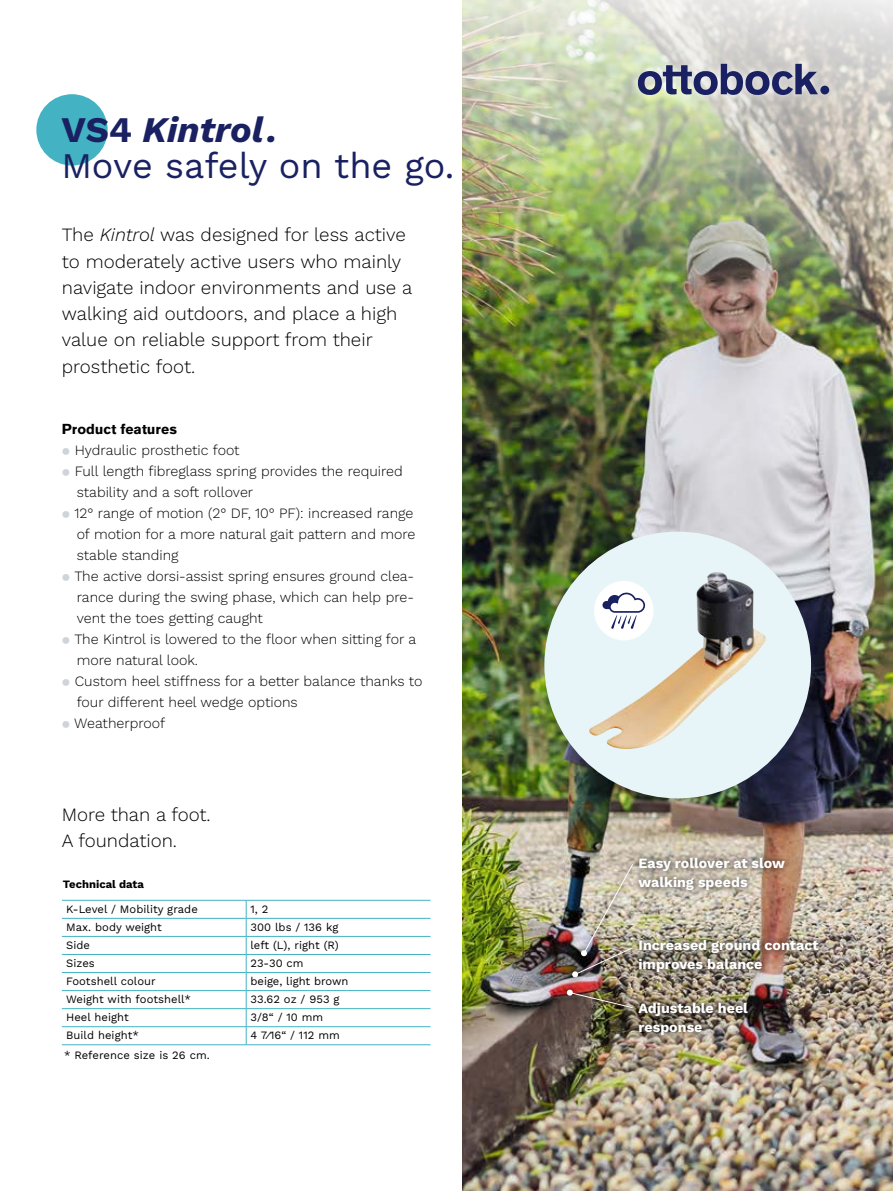
<style>
.page{position:relative;width:893px;height:1191px;background:#fff}
.page>*{position:absolute;margin:0;border:0;box-sizing:border-box;transform-origin:0 0}
.t1{font:36px/36px "Work Sans";color:#1a2162}
.t2{font:300 18.75px/26.2px "Work Sans";color:#000}
.t3{font:300 14.25px "Work Sans";color:#000}
.t4{font:700 14.25px/18.8px "Work Sans";color:#fff}
.t5{font:700 14.25px "OBO Sans";color:#000}
.t6{font:11.25px "Work Sans";letter-spacing:.005em;color:#000}
.t7{font:700 11.25px "Work Sans";color:#000}
.s1{font-weight:700}
.s2{font-weight:700;font-style:italic}
.s3{font-style:italic}
.s4{color:#cfd3db}
</style>
<div class="page">
<img style="left:462px;top:430px;width:431px;height:761px">
<img style="left:462px;top:0;width:431px;height:430px">
<div style="left:544px;top:531px;width:267px;height:267px;background:#e8f5f8;border-radius:50%"></div>
<img style="left:589px;top:572px;width:177px;height:177px">
<img style="left:631px;top:995px;width:124px;height:47px">
<div style="left:631px;top:932px;width:195px;height:47px;background:#000;opacity:.8"></div>
<div style="left:631px;top:850px;width:161px;height:48px;background:#000;opacity:.8"></div>
<div style="left:629px;top:55px;width:209px;height:49px;background:#fff;opacity:.75"></div>
<div style="left:820px;top:86px;width:9px;height:8px;background:#1a2162;border-radius:50%"></div>
<svg style="left:638px;top:64px;width:180px;height:31px;background:#82869f"></svg>
<svg style="left:573px;top:856px;width:68px;height:109px"></svg>
<svg style="left:558px;top:981px;width:82px;height:35px"></svg>
<svg style="left:566px;top:989px;width:67px;height:19px"></svg>
<svg style="left:564px;top:939px;width:76px;height:47px"></svg>
<img style="left:572px;top:863px;width:62px;height:114px">
<div style="left:36px;top:94px;width:72px;height:71px;background:#43b2c2;border-radius:50%"></div>
<div style="left:594px;top:581px;width:59px;height:59px;background:#fff;border-radius:50%"></div>
<hr style="left:62px;top:900px;width:184px;height:1px;background:#43b2c2">
<svg style="left:246px;top:901px;width:1px;height:143px"></svg>
<hr style="left:246px;top:900px;width:185px;height:1px;background:#43b2c2">
<hr style="left:62px;top:918px;width:184px;height:1px;background:#43b2c2">
<hr style="left:246px;top:918px;width:185px;height:1px;background:#43b2c2">
<hr style="left:62px;top:936px;width:184px;height:1px;background:#43b2c2">
<hr style="left:246px;top:936px;width:185px;height:1px;background:#43b2c2">
<hr style="left:62px;top:954px;width:184px;height:1px;background:#43b2c2">
<hr style="left:246px;top:954px;width:185px;height:1px;background:#43b2c2">
<hr style="left:62px;top:972px;width:184px;height:1px;background:#43b2c2">
<hr style="left:246px;top:972px;width:185px;height:1px;background:#43b2c2">
<hr style="left:62px;top:990px;width:184px;height:1px;background:#43b2c2">
<hr style="left:246px;top:990px;width:185px;height:1px;background:#43b2c2">
<hr style="left:62px;top:1008px;width:184px;height:1px;background:#43b2c2">
<hr style="left:246px;top:1008px;width:185px;height:1px;background:#43b2c2">
<hr style="left:62px;top:1026px;width:184px;height:1px;background:#43b2c2">
<hr style="left:246px;top:1026px;width:185px;height:1px;background:#43b2c2">
<hr style="left:62px;top:1044px;width:184px;height:1px;background:#43b2c2">
<hr style="left:246px;top:1044px;width:185px;height:1px;background:#43b2c2">
<svg style="left:602px;top:592px;width:43px;height:37px"></svg>
<h1 class="t1" style="left:61px;top:110px;width:394px"><span class="s1">VS4</span> <span class="s2">Kintrol .<br></span>Move safely on the go.</h1>
<h2 class="t2" style="left:62px;top:221px;width:352px">The <span class="s3">Kintrol</span> was designed for less active to moderately active users who mainly navigate indoor environments and use a walking aid outdoors, and place a high value on reliable support from their prosthetic foot.</h2>
<p class="t5" style="left:62px;top:421px;width:117px">Product features</p>
<p class="t3" style="left:62px;top:439px;width:179px"><span class="s4">⚫</span> Hydraulic prosthetic foot</p>
<p class="t3" style="left:62px;top:460px;width:342px"><span class="s4">⚫</span> Full length fibreglass spring provides the required</p>
<p class="t3" style="left:77px;top:481px;width:178px">stability and a soft rollover</p>
<p class="t3" style="left:62px;top:502px;width:353px"><span class="s4">⚫</span> 12° range of motion (2° DF, 10° PF): increased range</p>
<p class="t3" style="left:77px;top:523px;width:340px">of motion for a more natural gait pattern and more</p>
<p class="t3" style="left:77px;top:544px;width:103px">stable standing</p>
<p class="t3" style="left:62px;top:565px;width:354px"><span class="s4">⚫</span> The active dorsi-assist spring ensures ground clea-</p>
<p class="t3" style="left:77px;top:586px;width:339px">rance during the swing phase, which can help pre-</p>
<p class="t3" style="left:77px;top:607px;width:188px">vent the toes getting caught</p>
<p class="t3" style="left:62px;top:628px;width:356px"><span class="s4">⚫</span> The Kintrol is lowered to the floor when sitting for a</p>
<p class="t3" style="left:77px;top:649px;width:123px">more natural look.</p>
<p class="t3" style="left:62px;top:670px;width:362px"><span class="s4">⚫</span> Custom heel stiffness for a better balance thanks to</p>
<p class="t3" style="left:77px;top:691px;width:222px">four different heel wedge options</p>
<p class="t3" style="left:62px;top:712px;width:105px"><span class="s4">⚫</span> Weatherproof</p>
<h2 class="t2" style="left:62px;top:801px;width:150px">More than a foot.<br>A foundation.</h2>
<p class="t7" style="left:63px;top:876px;width:82px">Technical data</p>
<p class="t6" style="left:66px;top:900px;width:133px">K-Level / Mobility grade</p>
<p class="t6" style="left:250px;top:900px;width:19px">1, 2</p>
<p class="t6" style="left:66px;top:918px;width:97px">Max. body weight</p>
<p class="t6" style="left:250px;top:918px;width:90px">300 lbs / 136 kg</p>
<p class="t6" style="left:66px;top:936px;width:25px">Side</p>
<p class="t6" style="left:250px;top:936px;width:90px">left (L), right (R)</p>
<p class="t6" style="left:66px;top:954px;width:30px">Sizes</p>
<p class="t6" style="left:250px;top:954px;width:55px">23-30 cm</p>
<p class="t6" style="left:66px;top:973px;width:91px">Footshell colour</p>
<p class="t6" style="left:250px;top:973px;width:100px">beige, light brown</p>
<p class="t6" style="left:66px;top:991px;width:126px">Weight with footshell*</p>
<p class="t6" style="left:250px;top:991px;width:91px">33.62 oz / 953 g</p>
<p class="t6" style="left:66px;top:1009px;width:64px">Heel height</p>
<p class="t6" style="left:250px;top:1009px;width:74px">3/8“ / 10 mm</p>
<p class="t6" style="left:66px;top:1027px;width:74px">Build height*</p>
<p class="t6" style="left:250px;top:1027px;width:91px">4 7⁄16“ / 112 mm</p>
<p class="t6" style="left:64px;top:1046px;width:147px">* Reference size is 26 cm.</p>
<p class="t4" style="left:638px;top:853px;width:148px">Easy rollover at slow walking speeds</p>
<p class="t4" style="left:638px;top:935px;width:182px">Increased ground contact improves balance</p>
<p class="t4" style="left:638px;top:998px;width:111px">Adjustable heel response</p>
</div>
